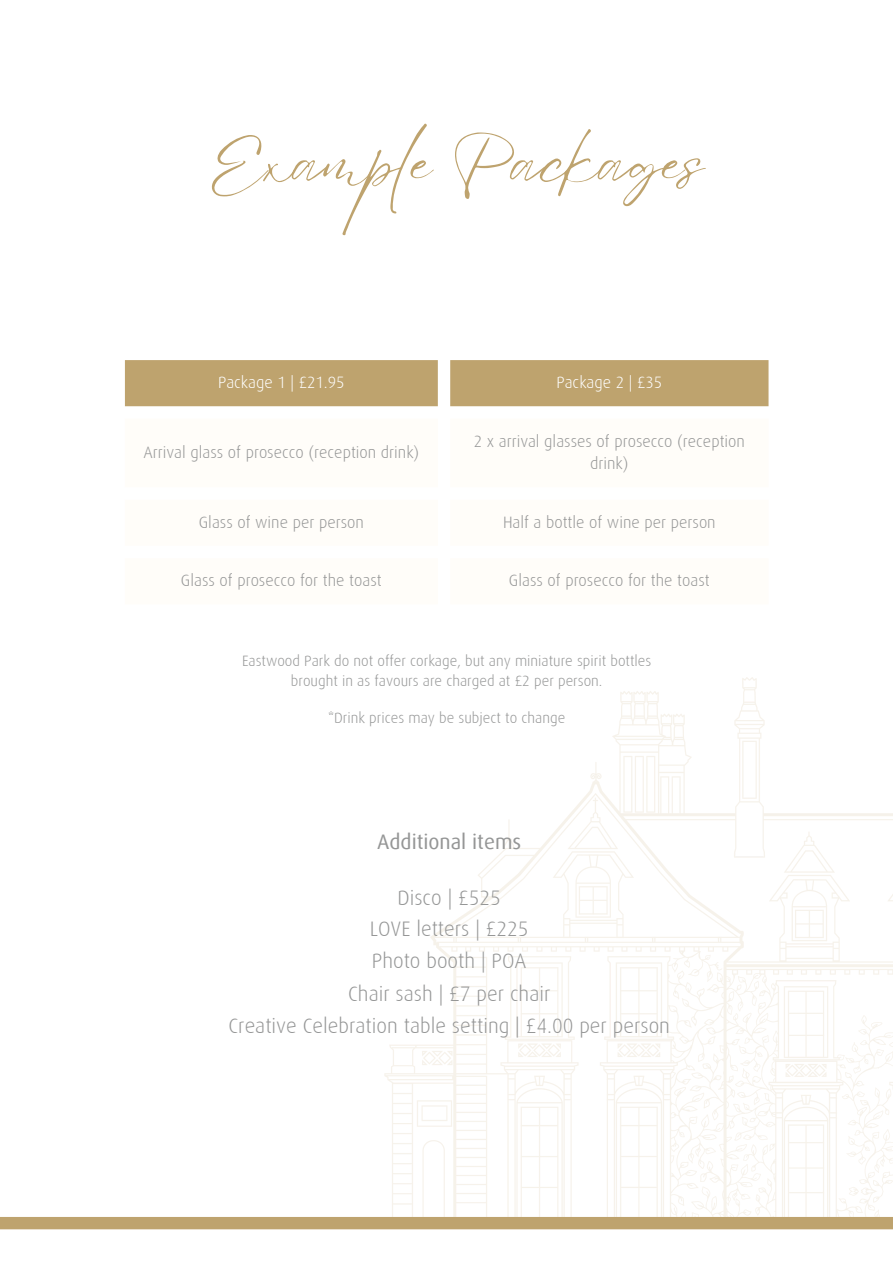
<style>
.page{position:relative;width:893px;height:1264px;background:#fff}
.page>*{position:absolute;margin:0;border:0;box-sizing:border-box;transform-origin:0 0}
.t1{font:63.75px "Eyesome Script";color:#bea36e}
.t2{font:300 21px "Dax";color:#959696}
.t3{font:21px "Dax Offc";color:#959696}
.t4{font:300 16.5px/22.5px "Dax";color:#959696;text-align:center}
.t5{font:300 16.5px "Dax";color:#fff}
.t6{font:300 15px "Dax";color:#959696}
</style>
<div class="page">
<img style="left:272px;top:677px;width:620px;height:553px">
<div style="left:0;top:1216px;width:892px;height:13px;background:#bea36e"></div>
<div style="left:125px;top:360px;width:643px;height:46px;background:#bea36e"></div>
<p class="t1" style="left:208px;top:120px;width:497px">Example Packages</p>
<p class="t5" style="left:218px;top:374px;width:128px">Package 1 | £21.95</p>
<p class="t5" style="left:556px;top:374px;width:107px">Package 2 | £35</p>
<p class="t4" style="left:143px;top:441px;width:277px">Arrival glass of prosecco (reception drink)</p>
<p class="t4" style="left:473px;top:430px;width:273px">2 x arrival glasses of prosecco (reception drink)</p>
<p class="t4" style="left:199px;top:511px;width:167px">Glass of wine per person</p>
<p class="t4" style="left:503px;top:511px;width:214px">Half a bottle of wine per person</p>
<p class="t4" style="left:181px;top:569px;width:202px">Glass of prosecco for the toast</p>
<p class="t4" style="left:509px;top:569px;width:202px">Glass of prosecco for the toast</p>
<p class="t6" style="left:242px;top:652px;width:411px">Eastwood Park do not offer corkage, but any miniature spirit bottles</p>
<p class="t6" style="left:291px;top:673px;width:313px">brought in as favours are charged at £2 per person.</p>
<p class="t6" style="left:328px;top:710px;width:239px">*Drink prices may be subject to change</p>
<p class="t3" style="left:377px;top:832px;width:146px">Additional items</p>
<p class="t2" style="left:397px;top:886px;width:105px">Disco | £525</p>
<p class="t2" style="left:370px;top:918px;width:160px">LOVE letters | £225</p>
<p class="t2" style="left:372px;top:949px;width:156px">Photo booth | POA</p>
<p class="t2" style="left:348px;top:982px;width:204px">Chair sash | £7 per chair</p>
<p class="t2" style="left:228px;top:1014px;width:443px">Creative Celebration table setting | £4.00 per person</p>
</div>
